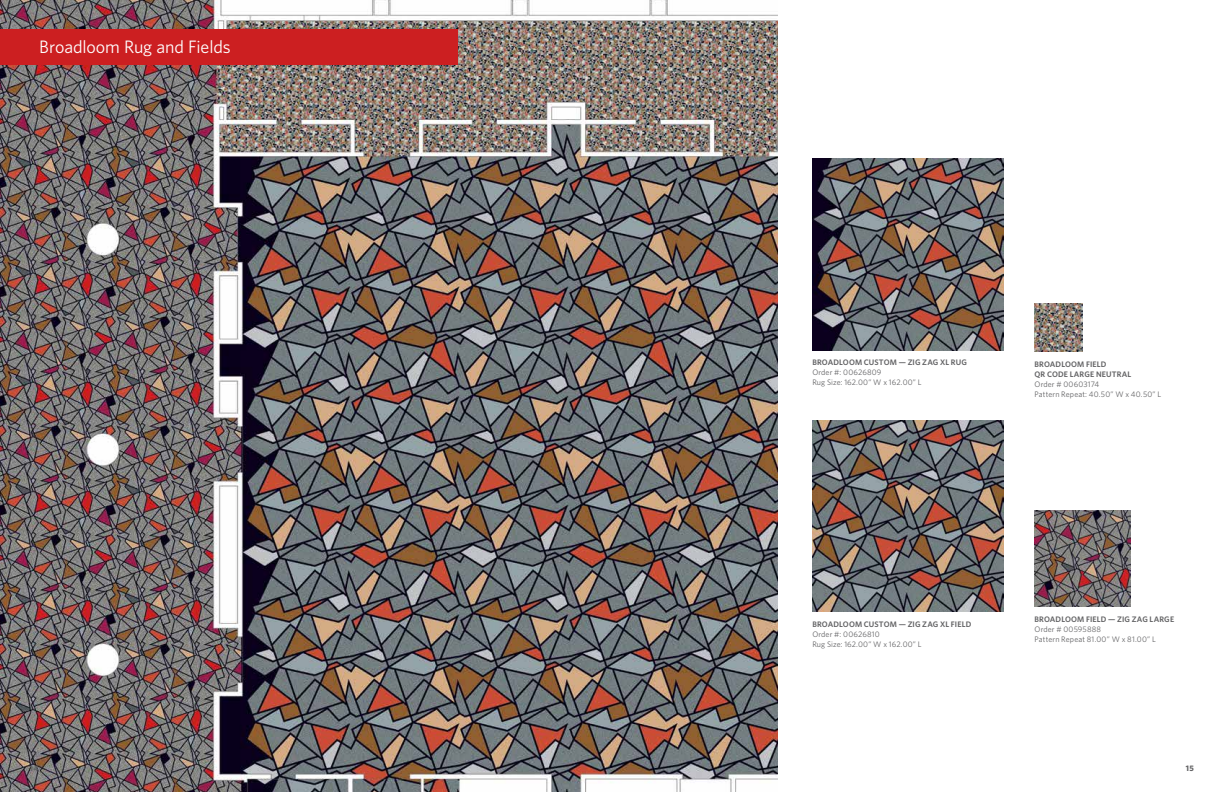
<style>
.page{position:relative;width:1224px;height:792px;background:#fff}
.page>*{position:absolute;margin:0;border:0;box-sizing:border-box;transform-origin:0 0}
.t1{font:18px "Whitney";letter-spacing:-.005em;color:#fff}
.t2{font:8px/10px "Whitney";letter-spacing:.015em;color:#636365}
.t3{font:600 8px/10px "Whitney";letter-spacing:.015em;color:#636365}
.t4{font:700 8px "Whitney";color:#636365}
</style>
<div class="page">
<img style="left:1035px;top:303px;width:48px;height:48px">
<img style="left:812px;top:420px;width:192px;height:191px">
<img style="left:1035px;top:511px;width:95px;height:95px">
<img style="left:0;top:0;width:778px;height:792px">
<img style="left:812px;top:159px;width:192px;height:191px">
<div style="left:0;top:29px;width:457px;height:36px;background:#cc1f21"></div>
<h1 class="t1" style="left:39px;top:34px;width:193px">Broadloom Rug and Fields</h1>
<p class="t3" style="left:812px;top:357px;width:156px">BROADLOOM CUSTOM — ZIG ZAG XL RUG</p>
<p class="t2" style="left:812px;top:367px;width:111px">Order #: 00626809<br>Rug Size: 162.00” W x 162.00” L</p>
<p class="t3" style="left:1035px;top:359px;width:98px">BROADLOOM FIELD<br>QR CODE LARGE NEUTRAL</p>
<p class="t2" style="left:1035px;top:379px;width:128px">Order # 00603174<br>Pattern Repeat: 40.50” W x 40.50” L</p>
<p class="t3" style="left:812px;top:619px;width:161px">BROADLOOM CUSTOM — ZIG ZAG XL FIELD</p>
<p class="t2" style="left:812px;top:629px;width:111px">Order #: 00626810<br>Rug Size: 162.00” W x 162.00” L</p>
<p class="t3" style="left:1035px;top:614px;width:141px">BROADLOOM FIELD — ZIG ZAG LARGE</p>
<p class="t2" style="left:1035px;top:624px;width:123px">Order # 00595888<br>Pattern Repeat 81.00” W x 81.00” L</p>
<p class="t4" style="left:30px;top:763px;width:10px">14</p>
<p class="t4" style="left:1186px;top:763px;width:10px">15</p>
</div>
